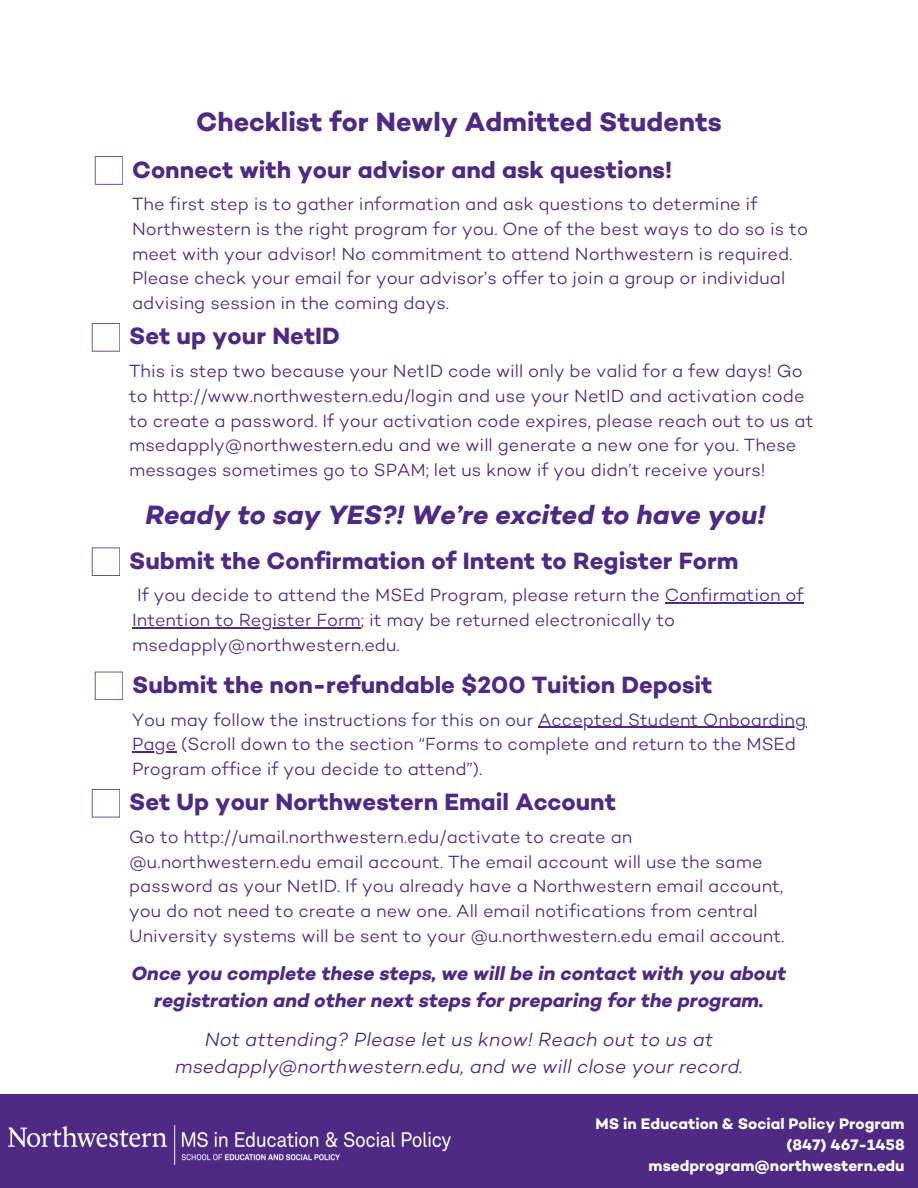
<style>
.page{position:relative;width:918px;height:1188px;background:#fff}
.page>*{position:absolute;margin:0;border:0;box-sizing:border-box;transform-origin:0 0}
.t1{font:italic 700 27px "Campton";color:#4e2a84}
.t2{font:700 27px "Campton";color:#4e2a84}
.t3{font:700 24px "Campton";color:#4e2a84}
.t4{font:italic 700 19.5px/27px "Campton";color:#4e2a84;text-align:center}
.t5{font:italic 300 19.5px/27px "Campton";color:#4e2a84;text-align:center}
.t6{font:300 18px/24.8px "Campton";color:#4e2a84}
.t7{font:700 15.45px "Campton";color:#fff}
</style>
<div class="page">
<svg style="left:95px;top:156px;width:28px;height:28px"></svg>
<svg style="left:92px;top:323px;width:28px;height:28px"></svg>
<svg style="left:92px;top:547px;width:28px;height:29px"></svg>
<svg style="left:95px;top:672px;width:28px;height:28px"></svg>
<hr style="left:665px;top:603px;width:139px;height:1px;background:#4e2a84">
<hr style="left:132px;top:627px;width:229px;height:1px;background:#4e2a84">
<hr style="left:538px;top:727px;width:268px;height:1px;background:#4e2a84">
<hr style="left:132px;top:751px;width:44px;height:2px;background:#4e2a84">
<div style="left:0;top:1094px;width:918px;height:94px;background:#4e2a84"></div>
<img style="left:8px;top:1126px;width:442px;height:38px">
<svg style="left:92px;top:789px;width:28px;height:28px"></svg>
<h2 class="t2" style="left:196px;top:106px;width:527px">Checklist for Newly Admitted Students</h2>
<h4 class="t3" style="left:132px;top:155px;width:541px">Connect with your advisor and ask questions!</h4>
<p class="t6" style="left:132px;top:192px;width:677px">The first step is to gather information and ask questions to determine if Northwestern is the right program for you. One of the best ways to do so is to meet with your advisor! No commitment to attend Northwestern is required.<br>Please check your email for your advisor’s offer to join a group or individual advising session in the coming days.</p>
<h1 class="t3" style="left:129px;top:322px;width:212px">Set up your NetID</h1>
<p class="t6" style="left:129px;top:358px;width:686px">This is step two because your NetID code will only be valid for a few days! Go to http://www.northwestern.edu/login and use your NetID and activation code to create a password. If your activation code expires, please reach out to us at msedapply@northwestern.edu and we will generate a new one for you. These messages sometimes go to SPAM; let us know if you didn’t receive yours!</p>
<h2 class="t1" style="left:145px;top:498px;width:622px">Ready to say YES?! We’re excited to have you!</h2>
<h4 class="t3" style="left:129px;top:546px;width:611px">Submit the Confirmation of Intent to Register Form</h4>
<h1 class="t6" style="left:137px;top:583px;width:668px">If you decide to attend the MSEd Program, please return the Confirmation of</h1>
<p class="t6" style="left:132px;top:608px;width:545px">Intention to Register Form; it may be returned electronically to msedapply@northwestern.edu.</p>
<h2 class="t3" style="left:132px;top:670px;width:582px">Submit the non-refundable $200 Tuition Deposit</h2>
<h4 class="t6" style="left:132px;top:707px;width:676px">You may follow the instructions for this on our Accepted Student Onboarding</h4>
<h2 class="t6" style="left:132px;top:732px;width:665px">Page (Scroll down to the section “Forms to complete and return to the MSEd<br>Program office if you decide to attend”).</h2>
<h3 class="t3" style="left:129px;top:787px;width:488px">Set Up your Northwestern Email Account</h3>
<h4 class="t6" style="left:129px;top:824px;width:657px">Go to http://umail.northwestern.edu/activate to create an @u.northwestern.edu email account. The email account will use the same password as your NetID. If you already have a Northwestern email account, you do not need to create a new one. All email notifications from central University systems will be sent to your @u.northwestern.edu email account.</h4>
<p class="t4" style="left:132px;top:960px;width:656px">Once you complete these steps, we will be in contact with you about registration and other next steps for preparing for the program.</p>
<p class="t5" style="left:175px;top:1025px;width:569px">Not attending? Please let us know! Reach out to us at msedapply@northwestern.edu, and we will close your record.</p>
<p class="t7" style="left:595px;top:1114px;width:311px">MS in Education &amp; Social Policy Program</p>
<h2 class="t7" style="left:787px;top:1135px;width:120px">(847) 467-1458</h2>
<h4 class="t7" style="left:649px;top:1156px;width:258px">msedprogram@northwestern.edu</h4>
</div>
